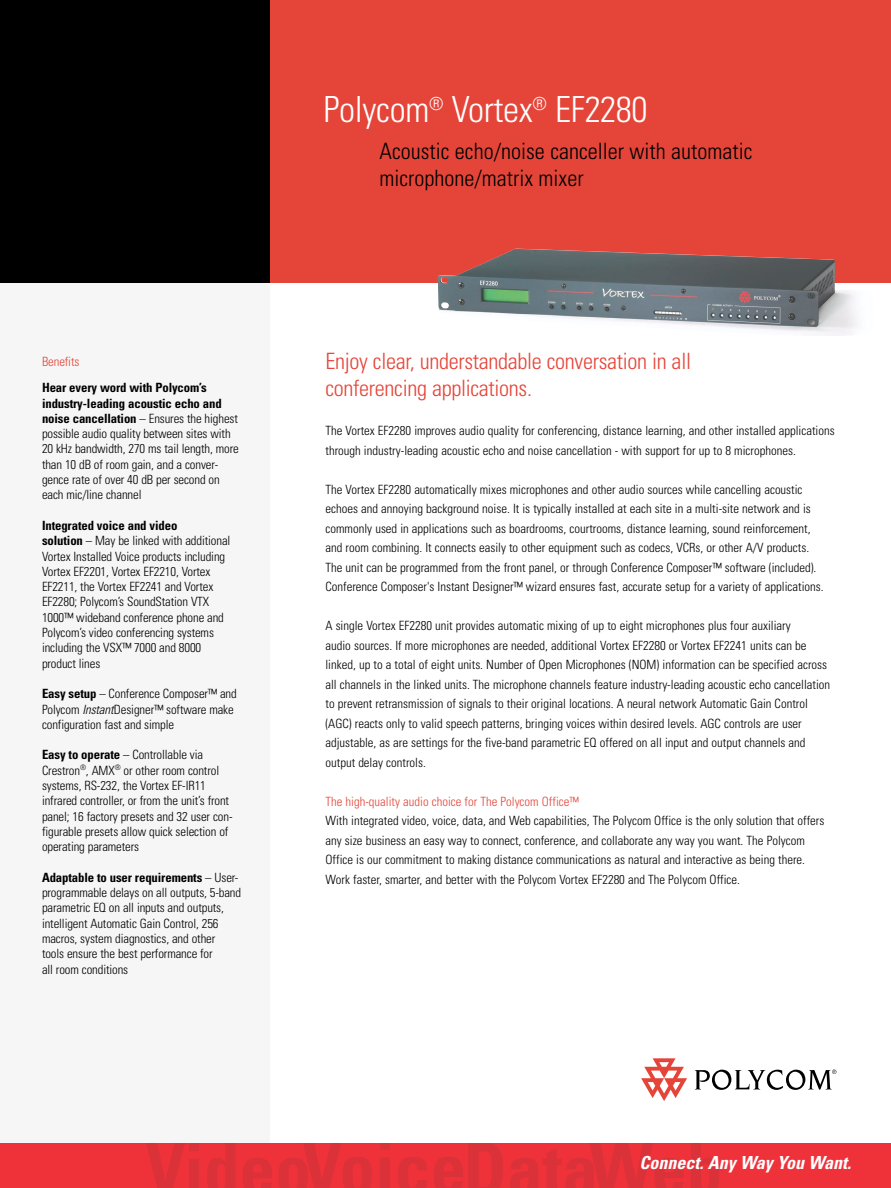
<style>
.page{position:relative;width:891px;height:1188px;background:#fff}
.page>*{position:absolute;margin:0;border:0;box-sizing:border-box;transform-origin:0 0}
.t1{font:300 condensed 36px "Univers";letter-spacing:-.01em;color:#fff}
.t2{font:300 condensed 22.5px/27px "Univers";letter-spacing:-.015em;color:#e54539}
.t3{font:300 condensed 22.5px/27px "Univers";color:#000}
.t4{font:italic 700 condensed 18px "Univers";color:#fff}
.t5{font:300 condensed 12.75px/15.3px "Univers";color:#000}
.t6{font:300 condensed 12.75px "Univers";color:#e54539}
.s1{font-weight:700}
.s2{font-style:italic}
</style>
<div class="page">
<div style="left:0;top:0;width:270px;height:284px;background:#000"></div>
<div style="left:270px;top:0;width:621px;height:284px;background:#e54539"></div>
<img style="left:435px;top:249px;width:438px;height:87px">
<div style="left:0;top:284px;width:270px;height:899px;background:#f6f6f6"></div>
<svg style="left:641px;top:1058px;width:46px;height:43px"></svg>
<svg style="left:695px;top:1070px;width:142px;height:20px"></svg>
<img style="left:0;top:1144px;width:891px;height:44px">
<img style="left:146px;top:1144px;width:162px;height:44px">
<img style="left:343px;top:1144px;width:120px;height:27px">
<img style="left:468px;top:1144px;width:121px;height:44px">
<img style="left:589px;top:1144px;width:130px;height:44px">
<p class="t6" style="left:42px;top:357px;width:39px">Benefits</p>
<p class="t5" style="left:42px;top:382px;width:198px"><span class="s1">Hear every word with Polycom’s industry-leading acoustic echo and noise cancellation</span> – Ensures the highest possible audio quality between sites with 20 kHz bandwidth, 270 ms tail length, more than 10 dB of room gain, and a conver&shy;gence rate of over 40 dB per second on each mic/line channel</p>
<p class="t5" style="left:42px;top:519px;width:190px"><span class="s1">Integrated voice and video<br>solution</span> – May be linked with additional Vortex Installed Voice products including Vortex EF2201, Vortex EF2210, Vortex EF2211, the Vortex EF2241 and Vortex EF2280; Polycom’s SoundStation VTX 1000™ wideband conference phone and Polycom’s video conferencing systems including the VSX™ 7000 and 8000 product lines</p>
<p class="t5" style="left:42px;top:688px;width:196px"><span class="s1">Easy setup</span> – Conference Composer™ and<br>Polycom <span class="s2">Instant</span>Designer™ software make configuration fast and simple</p>
<p class="t5" style="left:42px;top:749px;width:192px"><span class="s1">Easy to operate</span> – Controllable via Crestron<sup>®</sup>, AMX<sup>®</sup> or other room control systems, RS-232, the Vortex EF-IR11 infrared controller, or from the unit’s front panel; 16 factory presets and 32 user con&shy;figurable presets allow quick selection of operating parameters</p>
<p class="t5" style="left:42px;top:871px;width:201px"><span class="s1">Adaptable to user requirements</span> – User&shy;programmable delays on all outputs, 5-band parametric EQ on all inputs and outputs, intelligent Automatic Gain Control, 256 macros, system diagnostics, and other<br>tools ensure the best performance for<br>all room conditions</p>
<h1 class="t1" style="left:324px;top:96px;width:326px">Polycom<sup>®</sup> Vortex<sup>®</sup> EF2280</h1>
<h2 class="t3" style="left:380px;top:141px;width:374px">Acoustic echo/noise canceller with automatic microphone/matrix mixer</h2>
<h2 class="t2" style="left:326px;top:350px;width:367px">Enjoy clear, understandable conversation in all conferencing applications.</h2>
<p class="t5" style="left:326px;top:422px;width:511px;line-height:19.5px">The Vortex EF2280 improves audio quality for conferencing, distance learning, and other installed applications through industry-leading acoustic echo and noise cancellation - with support for up to 8 microphones.</p>
<p class="t5" style="left:326px;top:481px;width:500px;line-height:19.5px">The Vortex EF2280 automatically mixes microphones and other audio sources while cancelling acoustic echoes and annoying background noise. It is typically installed at each site in a multi-site network and is commonly used in applications such as boardrooms, courtrooms, distance learning, sound reinforcement, and room combining. It connects easily to other equipment such as codecs, VCRs, or other A/V products.<br>The unit can be programmed from the front panel, or through Conference Composer™ software (included).<br>Conference Composer's Instant Designer™ wizard ensures fast, accurate setup for a variety of applications.</p>
<p class="t5" style="left:326px;top:617px;width:506px;line-height:19.5px">A single Vortex EF2280 unit provides automatic mixing of up to eight microphones plus four auxiliary<br>audio sources. If more microphones are needed, additional Vortex EF2280 or Vortex EF2241 units can be linked, up to a total of eight units. Number of Open Microphones (NOM) information can be specified across all channels in the linked units. The microphone channels feature industry-leading acoustic echo cancellation to prevent retransmission of signals to their original locations. A neural network Automatic Gain Control (AGC) reacts only to valid speech patterns, bringing voices within desired levels. AGC controls are user adjustable, as are settings for the five-band parametric EQ offered on all input and output channels and output delay controls.</p>
<p class="t6" style="left:326px;top:797px;width:255px">The high-quality audio choice for The Polycom Office™</p>
<p class="t5" style="left:326px;top:812px;width:500px;line-height:19.5px">With integrated video, voice, data, and Web capabilities, The Polycom Office is the only solution that offers any size business an easy way to connect, conference, and collaborate any way you want. The Polycom Office is our commitment to making distance communications as natural and interactive as being there.<br>Work faster, smarter, and better with the Polycom Vortex EF2280 and The Polycom Office.</p>
<h3 class="t4" style="left:639px;top:1156px;width:213px">Connect. Any Way You Want.</h3>
</div>
